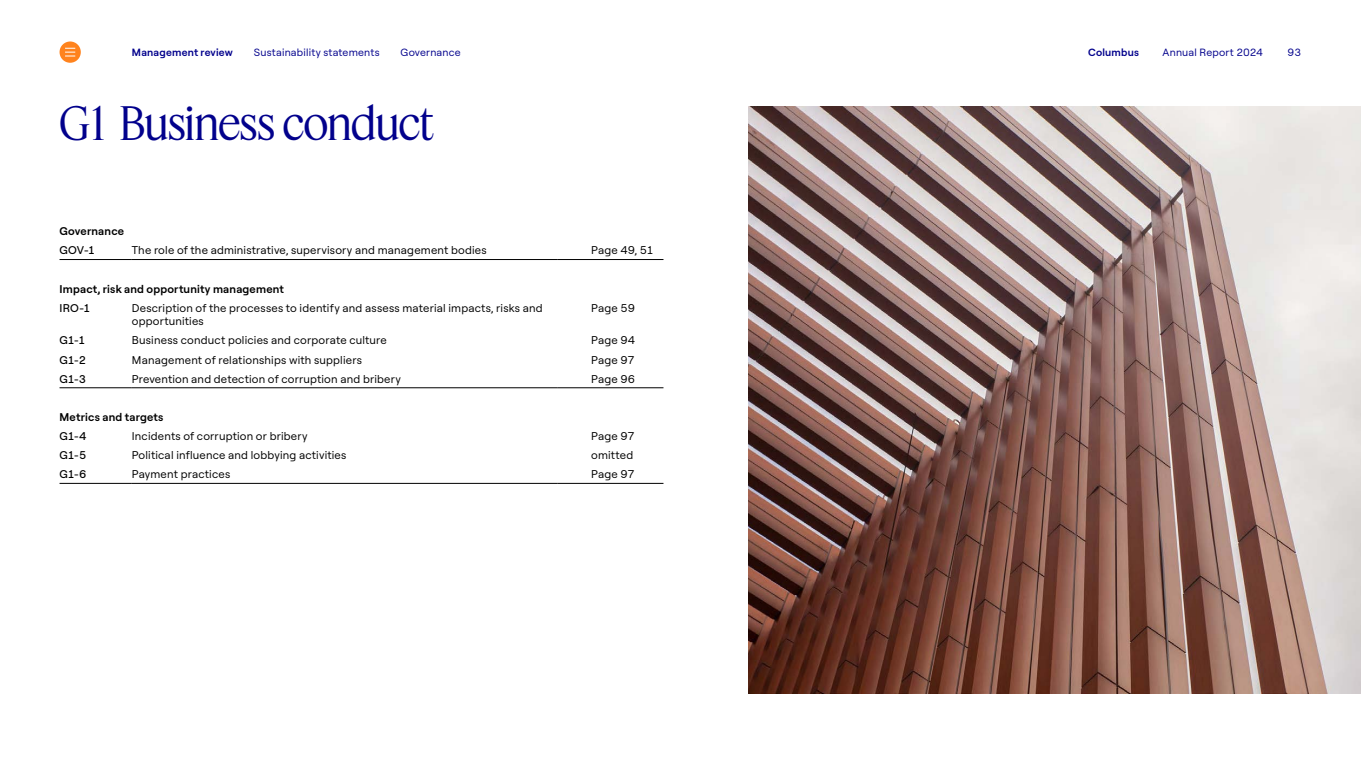
<style>
.page{position:relative;width:1361px;height:766px;background:#fff}
.page>*{position:absolute;margin:0;border:0;box-sizing:border-box;transform-origin:0 0}
.t1{font:45px "Feature Display";letter-spacing:-.015em;color:#02018c}
.t2{font:11.25px/13.5px "Roobert COL";letter-spacing:.015em;color:#000}
.t3{font:600 11.25px "Roobert COL";letter-spacing:.02em;color:#000}
.t4{font:500 11.25px "Roobert COL";letter-spacing:-.025em;color:#000}
.t5{font:10.5px "Roobert COL";letter-spacing:.02em;color:#02018c}
.t6{font:600 10.5px "Roobert COL";letter-spacing:.02em;color:#02018c}
</style>
<div class="page">
<img style="left:748px;top:106px;width:613px;height:587px">
<hr style="left:60px;top:259px;width:72px;height:1px;background:#000">
<hr style="left:132px;top:259px;width:425px;height:1px;background:#000">
<hr style="left:557px;top:259px;width:106px;height:1px;background:#000">
<hr style="left:60px;top:387px;width:72px;height:1px;background:#000">
<hr style="left:132px;top:387px;width:425px;height:1px;background:#000">
<hr style="left:557px;top:387px;width:106px;height:1px;background:#000">
<hr style="left:60px;top:483px;width:72px;height:1px;background:#000">
<hr style="left:132px;top:483px;width:425px;height:1px;background:#000">
<hr style="left:557px;top:483px;width:106px;height:1px;background:#000">
<div style="left:60px;top:41px;width:21px;height:22px;background:#ff831d;border-radius:50%"></div>
<svg style="left:65px;top:48px;width:10px;height:9px"></svg>
<p class="t6" style="left:132px;top:44px;width:102px">Management review</p>
<p class="t5" style="left:254px;top:44px;width:127px">Sustainability statements</p>
<p class="t5" style="left:400px;top:44px;width:62px">Governance</p>
<p class="t6" style="left:1088px;top:44px;width:52px">Columbus</p>
<p class="t5" style="left:1162px;top:45px;width:102px">Annual Report 2024</p>
<p class="t5" style="left:1287px;top:45px;width:16px">93</p>
<h1 class="t1" style="left:60px;top:92px;width:376px">G1 Business conduct</h1>
<p class="t3" style="left:60px;top:222px;width:66px">Governance</p>
<p class="t4" style="left:60px;top:242px;width:37px">GOV-1</p>
<p class="t2" style="left:132px;top:243px;width:356px">The role of the administrative, supervisory and management bodies</p>
<p class="t2" style="left:591px;top:243px;width:64px">Page 49, 51</p>
<p class="t3" style="left:60px;top:280px;width:226px">Impact, risk and opportunity management</p>
<p class="t4" style="left:60px;top:299px;width:32px">IRO-1</p>
<p class="t2" style="left:132px;top:300px;width:412px">Description of the processes to identify and assess material impacts, risks and opportunities</p>
<p class="t2" style="left:591px;top:300px;width:45px">Page 59</p>
<p class="t4" style="left:60px;top:332px;width:27px">G1-1</p>
<p class="t2" style="left:132px;top:333px;width:256px">Business conduct policies and corporate culture</p>
<p class="t2" style="left:591px;top:333px;width:45px">Page 94</p>
<p class="t4" style="left:60px;top:351px;width:28px">G1-2</p>
<p class="t2" style="left:132px;top:352px;width:232px">Management of relationships with suppliers</p>
<p class="t2" style="left:591px;top:352px;width:45px">Page 97</p>
<p class="t4" style="left:60px;top:370px;width:28px">G1-3</p>
<p class="t2" style="left:132px;top:371px;width:271px">Prevention and detection of corruption and bribery</p>
<p class="t2" style="left:591px;top:371px;width:45px">Page 96</p>
<p class="t3" style="left:60px;top:408px;width:105px">Metrics and targets</p>
<p class="t4" style="left:60px;top:427px;width:28px">G1-4</p>
<p class="t2" style="left:132px;top:428px;width:177px">Incidents of corruption or bribery</p>
<p class="t2" style="left:591px;top:428px;width:45px">Page 97</p>
<p class="t4" style="left:60px;top:446px;width:28px">G1-5</p>
<p class="t2" style="left:132px;top:447px;width:216px">Political influence and lobbying activities</p>
<p class="t2" style="left:591px;top:447px;width:44px">omitted</p>
<p class="t4" style="left:60px;top:465px;width:28px">G1-6</p>
<p class="t2" style="left:132px;top:466px;width:100px">Payment practices</p>
<p class="t2" style="left:591px;top:466px;width:45px">Page 97</p>
</div>
